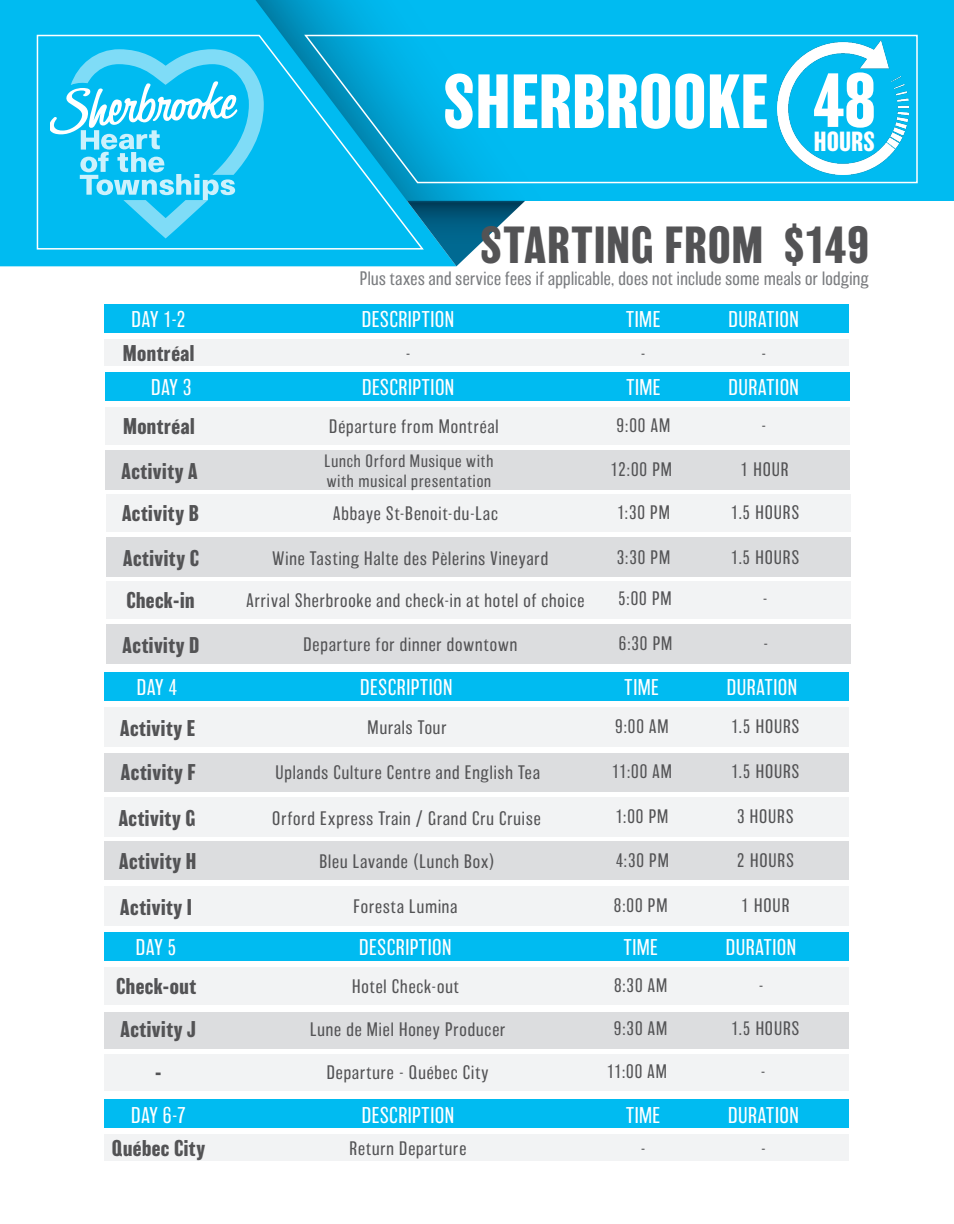
<style>
.page{position:relative;width:954px;height:1224px;background:#fff}
.page>*{position:absolute;margin:0;border:0;box-sizing:border-box;transform-origin:0 0}
.t1{font:700 70.5px "Balboa";color:#fff}
.Product_Tittle{font:700 48px "Balboa";letter-spacing:.02em;color:#535355}
.t2{font:700 25.5px "Balboa";color:#fff}
.Specification_Column{font:200 21px "Balboa";letter-spacing:.02em;color:#fff}
.Product_Tittle-2{font:700 21px "Balboa";letter-spacing:.025em;color:#535355}
.Product_Main_Text{font:200 18px "Balboa";letter-spacing:.05em;color:#535355}
.Product_Tittle-3{font:200 18px "Balboa";letter-spacing:.02em;color:#7a7c7f}
.Product_Main_Text-2{font:200 16.5px/19.8px "Balboa";letter-spacing:.06em;color:#535355}
</style>
<div class="page">
<div style="left:0;top:0;width:954px;height:201px;background:#00bbf1"></div>
<svg style="left:0;top:0;width:456px;height:266px"></svg>
<svg style="left:407px;top:201px;width:118px;height:65px"></svg>
<svg style="left:36px;top:33px;width:389px;height:217px"></svg>
<svg style="left:303px;top:34px;width:615px;height:151px"></svg>
<div style="left:105px;top:407px;width:744px;height:38px;background:#f2f3f4"></div>
<div style="left:105px;top:450px;width:744px;height:40px;background:#dcdddf"></div>
<div style="left:105px;top:372px;width:744px;height:29px;background:#00bbf1"></div>
<div style="left:104px;top:707px;width:745px;height:40px;background:#f2f3f4"></div>
<div style="left:104px;top:753px;width:745px;height:38px;background:#dcdddf"></div>
<div style="left:104px;top:967px;width:745px;height:38px;background:#f2f3f4"></div>
<div style="left:104px;top:1012px;width:745px;height:36px;background:#dcdddf"></div>
<div style="left:104px;top:932px;width:745px;height:29px;background:#00bbf1"></div>
<div style="left:104px;top:1054px;width:745px;height:37px;background:#f2f3f4"></div>
<div style="left:104px;top:672px;width:745px;height:29px;background:#00bbf1"></div>
<div style="left:104px;top:797px;width:745px;height:40px;background:#f2f3f4"></div>
<div style="left:104px;top:842px;width:745px;height:38px;background:#dcdddf"></div>
<div style="left:104px;top:886px;width:745px;height:40px;background:#f2f3f4"></div>
<div style="left:105px;top:339px;width:744px;height:27px;background:#f2f3f4"></div>
<div style="left:105px;top:304px;width:744px;height:29px;background:#00bbf1"></div>
<div style="left:104px;top:1134px;width:745px;height:27px;background:#f2f3f4"></div>
<div style="left:104px;top:1099px;width:745px;height:29px;background:#00bbf1"></div>
<div style="left:106px;top:581px;width:745px;height:38px;background:#f2f3f4"></div>
<div style="left:106px;top:624px;width:745px;height:40px;background:#dcdddf"></div>
<div style="left:106px;top:494px;width:745px;height:38px;background:#f2f3f4"></div>
<div style="left:106px;top:537px;width:745px;height:40px;background:#dcdddf"></div>
<svg style="left:50px;top:49px;width:214px;height:189px"></svg>
<img style="left:777px;top:41px;width:132px;height:133px">
<p class="t1" style="left:442px;top:61px;width:327px">SHERBROOKE</p>
<p class="t1" style="left:813px;top:60px;width:64px">48</p>
<p class="t2" style="left:814px;top:127px;width:63px">HOURS</p>
<p class="Product_Tittle" style="left:480px;top:218px;width:390px">STARTING FROM $149</p>
<p class="Product_Tittle-3" style="left:360px;top:269px;width:510px">Plus taxes and service fees if applicable, does not include some meals or lodging</p>
<p class="Specification_Column" style="left:132px;top:308px;width:56px">DAY 1-2</p>
<p class="Specification_Column" style="left:362px;top:308px;width:94px">DESCRIPTION</p>
<p class="Specification_Column" style="left:626px;top:308px;width:36px">TIME</p>
<p class="Specification_Column" style="left:728px;top:308px;width:72px">DURATION</p>
<p class="Product_Tittle-2" style="left:123px;top:341px;width:73px">Montréal</p>
<p class="Product_Main_Text" style="left:406px;top:343px;width:6px">-</p>
<p class="Product_Main_Text" style="left:641px;top:343px;width:6px">-</p>
<p class="Product_Main_Text" style="left:761px;top:343px;width:6px">-</p>
<p class="Specification_Column" style="left:151px;top:376px;width:42px">DAY 3</p>
<p class="Specification_Column" style="left:362px;top:376px;width:94px">DESCRIPTION</p>
<p class="Specification_Column" style="left:626px;top:376px;width:36px">TIME</p>
<p class="Specification_Column" style="left:729px;top:376px;width:72px">DURATION</p>
<p class="Product_Tittle-2" style="left:123px;top:414px;width:73px">Montréal</p>
<p class="Product_Main_Text" style="left:329px;top:417px;width:171px">Départure from Montréal</p>
<p class="Product_Main_Text" style="left:617px;top:415px;width:55px">9:00 AM</p>
<p class="Product_Main_Text" style="left:761px;top:415px;width:6px">-</p>
<p class="Product_Main_Text-2" style="left:324px;top:451px;width:170px">Lunch Orford Musique with with musical presentation</p>
<p class="Product_Tittle-2" style="left:121px;top:459px;width:78px">Activity A</p>
<p class="Product_Main_Text" style="left:611px;top:460px;width:63px">12:00 PM</p>
<p class="Product_Main_Text" style="left:740px;top:460px;width:50px">1 HOUR</p>
<p class="Product_Tittle-2" style="left:122px;top:501px;width:78px">Activity B</p>
<p class="Product_Main_Text" style="left:333px;top:504px;width:166px">Abbaye St-Benoit-du-Lac</p>
<p class="Product_Main_Text" style="left:617px;top:503px;width:54px">1:30 PM</p>
<p class="Product_Main_Text" style="left:731px;top:503px;width:70px">1.5 HOURS</p>
<p class="Product_Tittle-2" style="left:123px;top:546px;width:77px">Activity C</p>
<p class="Product_Main_Text" style="left:273px;top:549px;width:277px">Wine Tasting Halte des Pèlerins Vineyard</p>
<p class="Product_Main_Text" style="left:617px;top:547px;width:55px">3:30 PM</p>
<p class="Product_Main_Text" style="left:731px;top:547px;width:70px">1.5 HOURS</p>
<p class="Product_Tittle-2" style="left:126px;top:588px;width:70px">Check-in</p>
<p class="Product_Main_Text" style="left:246px;top:590px;width:340px">Arrival Sherbrooke and check-in at hotel of choice</p>
<p class="Product_Main_Text" style="left:618px;top:589px;width:55px">5:00 PM</p>
<p class="Product_Main_Text" style="left:763px;top:589px;width:6px">-</p>
<p class="Product_Tittle-2" style="left:123px;top:633px;width:78px">Activity D</p>
<p class="Product_Main_Text" style="left:303px;top:635px;width:215px">Departure for dinner downtown</p>
<p class="Product_Main_Text" style="left:619px;top:634px;width:55px">6:30 PM</p>
<p class="Product_Main_Text" style="left:764px;top:634px;width:6px">-</p>
<p class="Specification_Column" style="left:137px;top:676px;width:42px">DAY 4</p>
<p class="Specification_Column" style="left:360px;top:676px;width:94px">DESCRIPTION</p>
<p class="Specification_Column" style="left:625px;top:676px;width:36px">TIME</p>
<p class="Specification_Column" style="left:727px;top:676px;width:72px">DURATION</p>
<p class="Product_Tittle-2" style="left:120px;top:716px;width:77px">Activity E</p>
<p class="Product_Main_Text" style="left:368px;top:718px;width:80px">Murals Tour</p>
<p class="Product_Main_Text" style="left:615px;top:717px;width:55px">9:00 AM</p>
<p class="Product_Main_Text" style="left:731px;top:717px;width:70px">1.5 HOURS</p>
<p class="Product_Tittle-2" style="left:121px;top:761px;width:76px">Activity F</p>
<p class="Product_Main_Text" style="left:275px;top:763px;width:266px">Uplands Culture Centre and English Tea</p>
<p class="Product_Main_Text" style="left:612px;top:762px;width:62px">11:00 AM</p>
<p class="Product_Main_Text" style="left:731px;top:762px;width:70px">1.5 HOURS</p>
<p class="Product_Tittle-2" style="left:119px;top:806px;width:78px">Activity G</p>
<p class="Product_Main_Text" style="left:272px;top:808px;width:270px">Orford Express Train / Grand Cru Cruise</p>
<p class="Product_Main_Text" style="left:615px;top:807px;width:54px">1:00 PM</p>
<p class="Product_Main_Text" style="left:737px;top:807px;width:58px">3 HOURS</p>
<p class="Product_Tittle-2" style="left:119px;top:849px;width:79px">Activity H</p>
<p class="Product_Main_Text" style="left:319px;top:852px;width:177px">Bleu Lavande (Lunch Box)</p>
<p class="Product_Main_Text" style="left:616px;top:850px;width:55px">4:30 PM</p>
<p class="Product_Main_Text" style="left:737px;top:850px;width:58px">2 HOURS</p>
<p class="Product_Tittle-2" style="left:120px;top:895px;width:73px">Activity I</p>
<p class="Product_Main_Text" style="left:354px;top:897px;width:105px">Foresta Lumina</p>
<p class="Product_Main_Text" style="left:614px;top:896px;width:55px">8:00 PM</p>
<p class="Product_Main_Text" style="left:741px;top:896px;width:50px">1 HOUR</p>
<p class="Specification_Column" style="left:136px;top:936px;width:42px">DAY 5</p>
<p class="Specification_Column" style="left:359px;top:936px;width:94px">DESCRIPTION</p>
<p class="Specification_Column" style="left:624px;top:936px;width:36px">TIME</p>
<p class="Specification_Column" style="left:726px;top:936px;width:72px">DURATION</p>
<p class="Product_Tittle-2" style="left:116px;top:974px;width:81px">Check-out</p>
<p class="Product_Main_Text" style="left:352px;top:977px;width:108px">Hotel Check-out</p>
<p class="Product_Main_Text" style="left:614px;top:975px;width:55px">8:30 AM</p>
<p class="Product_Main_Text" style="left:759px;top:975px;width:6px">-</p>
<p class="Product_Tittle-2" style="left:121px;top:1018px;width:77px">Activity J</p>
<p class="Product_Main_Text" style="left:310px;top:1020px;width:197px">Lune de Miel Honey Producer</p>
<p class="Product_Main_Text" style="left:614px;top:1019px;width:55px">9:30 AM</p>
<p class="Product_Main_Text" style="left:731px;top:1019px;width:70px">1.5 HOURS</p>
<p class="Product_Tittle-2" style="left:155px;top:1060px;width:8px">-</p>
<p class="Product_Main_Text" style="left:327px;top:1063px;width:163px">Departure - Québec City</p>
<p class="Product_Main_Text" style="left:607px;top:1062px;width:62px">11:00 AM</p>
<p class="Product_Main_Text" style="left:761px;top:1062px;width:6px">-</p>
<p class="Specification_Column" style="left:131px;top:1104px;width:56px">DAY 6-7</p>
<p class="Specification_Column" style="left:362px;top:1104px;width:94px">DESCRIPTION</p>
<p class="Specification_Column" style="left:626px;top:1104px;width:36px">TIME</p>
<p class="Specification_Column" style="left:728px;top:1104px;width:72px">DURATION</p>
<p class="Product_Tittle-2" style="left:112px;top:1136px;width:95px">Québec City</p>
<p class="Product_Main_Text" style="left:350px;top:1139px;width:118px">Return Departure</p>
<p class="Product_Main_Text" style="left:641px;top:1139px;width:6px">-</p>
<p class="Product_Main_Text" style="left:761px;top:1139px;width:6px">-</p>
</div>
